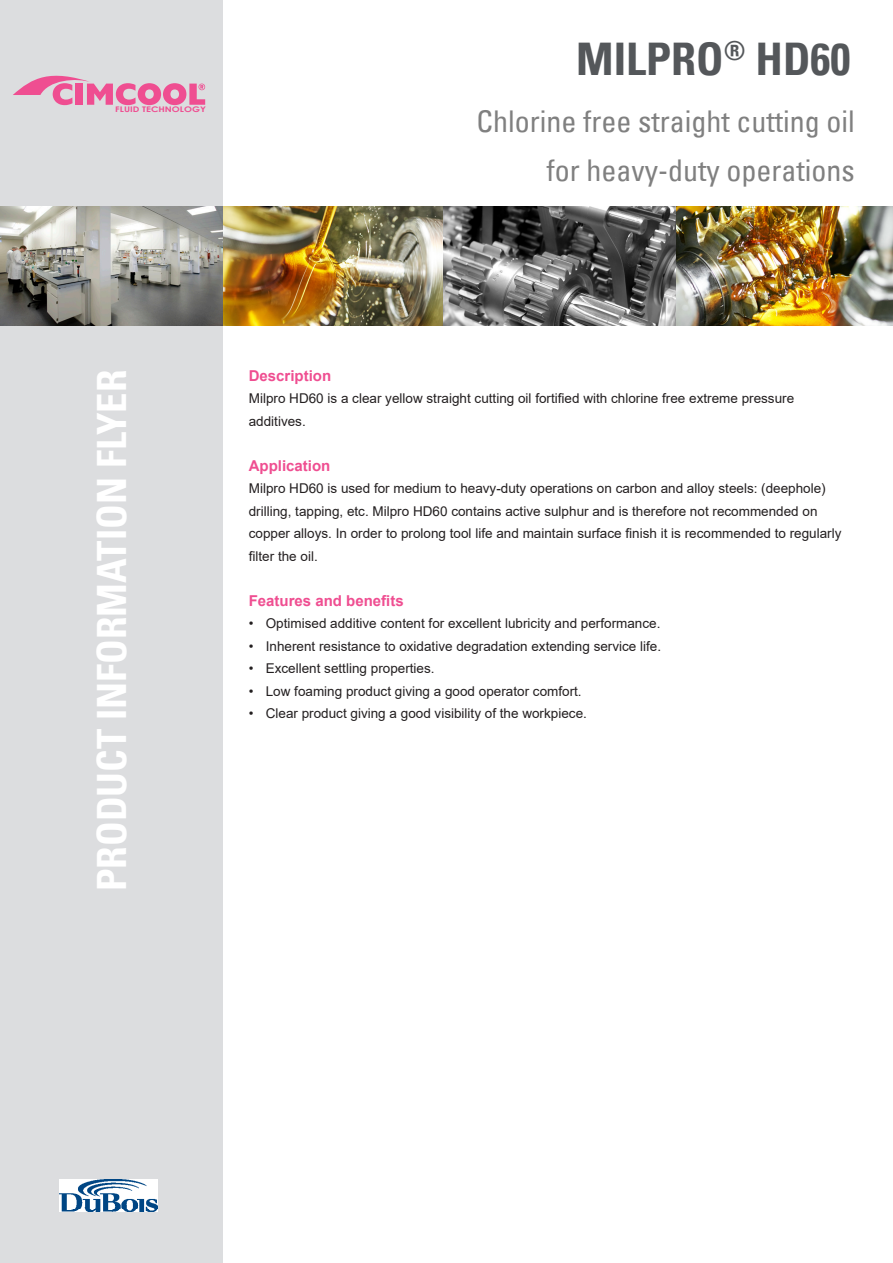
<style>
.page{position:relative;width:893px;height:1263px;background:#fff}
.page>*{position:absolute;margin:0;border:0;box-sizing:border-box;transform-origin:0 0}
.Product{font:45px "Univers Com 67 Bold Cond";color:#54575a}
.t1{font:40.5px "Univers Com 67 Bold Cond";color:#fff}
.Productlead_curs{font:condensed 30px "Univers Com 57";color:#808080}
.t2{font:700 15px "Arial";color:#ef4e91}
.t3{font:13.5px/22.5px "Arial";color:#231f20}
.t4{font:700 7.65px "Century Gothic";color:#ef4e91;scale:1.23 1}
</style>
<div class="page">
<div style="left:0;top:0;width:223px;height:1263px;background:#dcdddf"></div>
<svg style="left:13px;top:76px;width:192px;height:29px"></svg>
<img style="left:59px;top:1180px;width:98px;height:31px">
<img style="left:442px;top:206px;width:234px;height:119px">
<img style="left:223px;top:206px;width:219px;height:119px">
<img style="left:0;top:206px;width:223px;height:119px">
<img style="left:676px;top:206px;width:216px;height:119px">
<p class="t4" style="left:115px;top:104px;width:75px">FLUID TECHNOLOGY</p>
<p class="Product" style="left:576px;top:31px;width:276px">MILPRO<sup>®</sup> HD60</p>
<p class="Productlead_curs" style="left:476px;top:103px;width:380px">Chlorine free straight cutting oil</p>
<p class="Productlead_curs" style="left:546px;top:151px;width:310px">for heavy-duty operations</p>
<h2 class="t1" style="left:87px;top:891px;width:523px;rotate:-90deg">PRODUCT INFORMATION FLYER</h2>
<p class="t2" style="left:249px;top:365px;width:84px">Description</p>
<p class="t3" style="left:249px;top:387px;width:547px">Milpro HD60 is a clear yellow straight cutting oil fortified with chlorine free extreme pressure additives.</p>
<p class="t2" style="left:249px;top:455px;width:83px">Application</p>
<p class="t3" style="left:249px;top:477px;width:594px">Milpro HD60 is used for medium to heavy-duty operations on carbon and alloy steels: (deephole) drilling, tapping, etc. Milpro HD60 contains active sulphur and is therefore not recommended on copper alloys. In order to prolong tool life and maintain surface finish it is recommended to regularly filter the oil.</p>
<p class="t2" style="left:249px;top:590px;width:157px">Features and benefits</p>
<p class="t3" style="left:249px;top:612px;width:413px">• Optimised additive content for excellent lubricity and performance.</p>
<p class="t3" style="left:249px;top:635px;width:414px">• Inherent resistance to oxidative degradation extending service life.</p>
<p class="t3" style="left:249px;top:657px;width:187px">• Excellent settling properties.</p>
<p class="t3" style="left:249px;top:680px;width:334px">• Low foaming product giving a good operator comfort.</p>
<p class="t3" style="left:249px;top:702px;width:340px">• Clear product giving a good visibility of the workpiece.</p>
</div>
